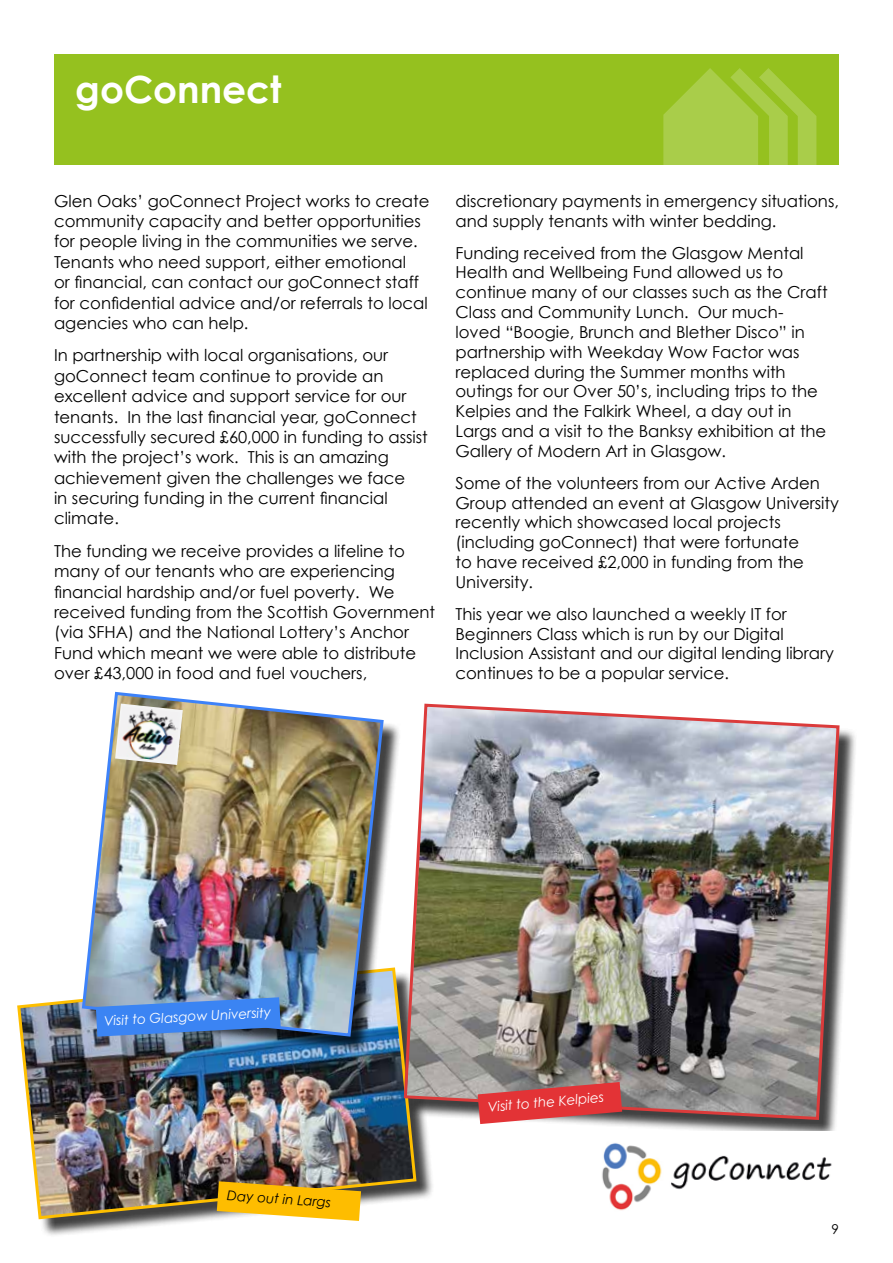
<style>
.page{position:relative;width:893px;height:1263px;background:#fff}
.page>*{position:absolute;margin:0;border:0;box-sizing:border-box;transform-origin:0 0}
.t1{font:700 37.5px "Century Gothic";color:#fff}
.t2{font:16.5px/20.4px "Century Gothic";color:#000}
.t3{font:italic 13.5px "Century Gothic";color:#fff}
.t4{font:italic 13.5px "Century Gothic";color:#000}
.t5{font:13.5px "Century Gothic";color:#000}
</style>
<div class="page">
<div style="left:54px;top:54px;width:785px;height:111px;background:#95c11f"></div>
<svg style="left:663px;top:68px;width:153px;height:97px"></svg>
<div style="left:20px;top:970px;width:415px;height:267px;background:#000;opacity:.75"></div>
<img style="left:17px;top:970px;width:401px;height:251px">
<div style="left:407px;top:706px;width:451px;height:432px;background:#000;opacity:.75"></div>
<img style="left:402px;top:703px;width:439px;height:418px">
<div style="left:85px;top:695px;width:317px;height:360px;background:#000;opacity:.75"></div>
<img style="left:80px;top:691px;width:305px;height:347px">
<svg style="left:115px;top:703px;width:68px;height:62px"></svg>
<img style="left:117px;top:706px;width:63px;height:56px">
<img style="left:592px;top:1131px;width:248px;height:80px">
<svg style="left:478px;top:1082px;width:144px;height:42px;background:#d15557"></svg>
<img style="left:217px;top:1181px;width:144px;height:40px">
<svg style="left:96px;top:997px;width:185px;height:39px;background:#4883db"></svg>
<h1 class="t1" style="left:75px;top:66px;width:208px">goConnect</h1>
<p class="t2" style="left:54px;top:190px;width:377px">Glen Oaks’ goConnect Project works to create community capacity and better opportunities for people living in the communities we serve.<br>Tenants who need support, either emotional<br>or financial, can contact our goConnect staff for confidential advice and/or referrals to local agencies who can help.</p>
<p class="t2" style="left:54px;top:345px;width:375px">In partnership with local organisations, our goConnect team continue to provide an excellent advice and support service for our tenants. In the last financial year, goConnect successfully secured £60,000 in funding to assist with the project’s work. This is an amazing achievement given the challenges we face<br>in securing funding in the current financial climate.</p>
<p class="t2" style="left:54px;top:540px;width:383px">The funding we receive provides a lifeline to many of our tenants who are experiencing financial hardship and/or fuel poverty. We received funding from the Scottish Government (via SFHA) and the National Lottery’s Anchor Fund which meant we were able to distribute over £43,000 in food and fuel vouchers,</p>
<p class="t2" style="left:455px;top:191px;width:385px;line-height:19.8px">discretionary payments in emergency situations, and supply tenants with winter bedding.</p>
<p class="t2" style="left:455px;top:242px;width:374px;line-height:19.8px">Funding received from the Glasgow Mental Health and Wellbeing Fund allowed us to continue many of our classes such as the Craft Class and Community Lunch. Our much&shy;loved “Boogie, Brunch and Blether Disco” in partnership with Weekday Wow Factor was replaced during the Summer months with outings for our Over 50’s, including trips to the Kelpies and the Falkirk Wheel, a day out in Largs and a visit to the Banksy exhibition at the Gallery of Modern Art in Glasgow.</p>
<p class="t2" style="left:455px;top:473px;width:385px;line-height:19.8px">Some of the volunteers from our Active Arden Group attended an event at Glasgow University recently which showcased local projects (including goConnect) that were fortunate<br>to have received £2,000 in funding from the University.</p>
<p class="t2" style="left:455px;top:604px;width:380px;line-height:19.8px">This year we also launched a weekly IT for Beginners Class which is run by our Digital Inclusion Assistant and our digital lending library continues to be a popular service.</p>
<p class="t3" style="left:104px;top:1013px;width:169px;rotate:-3deg">Visit to Glasgow University</p>
<p class="t4" style="left:228px;top:1187px;width:106px;rotate:4deg">Day out in Largs</p>
<p class="t3" style="left:487px;top:1099px;width:118px;rotate:-5deg">Visit to the Kelpies</p>
<p class="t5" style="left:831px;top:1221px;width:9px">9</p>
</div>
